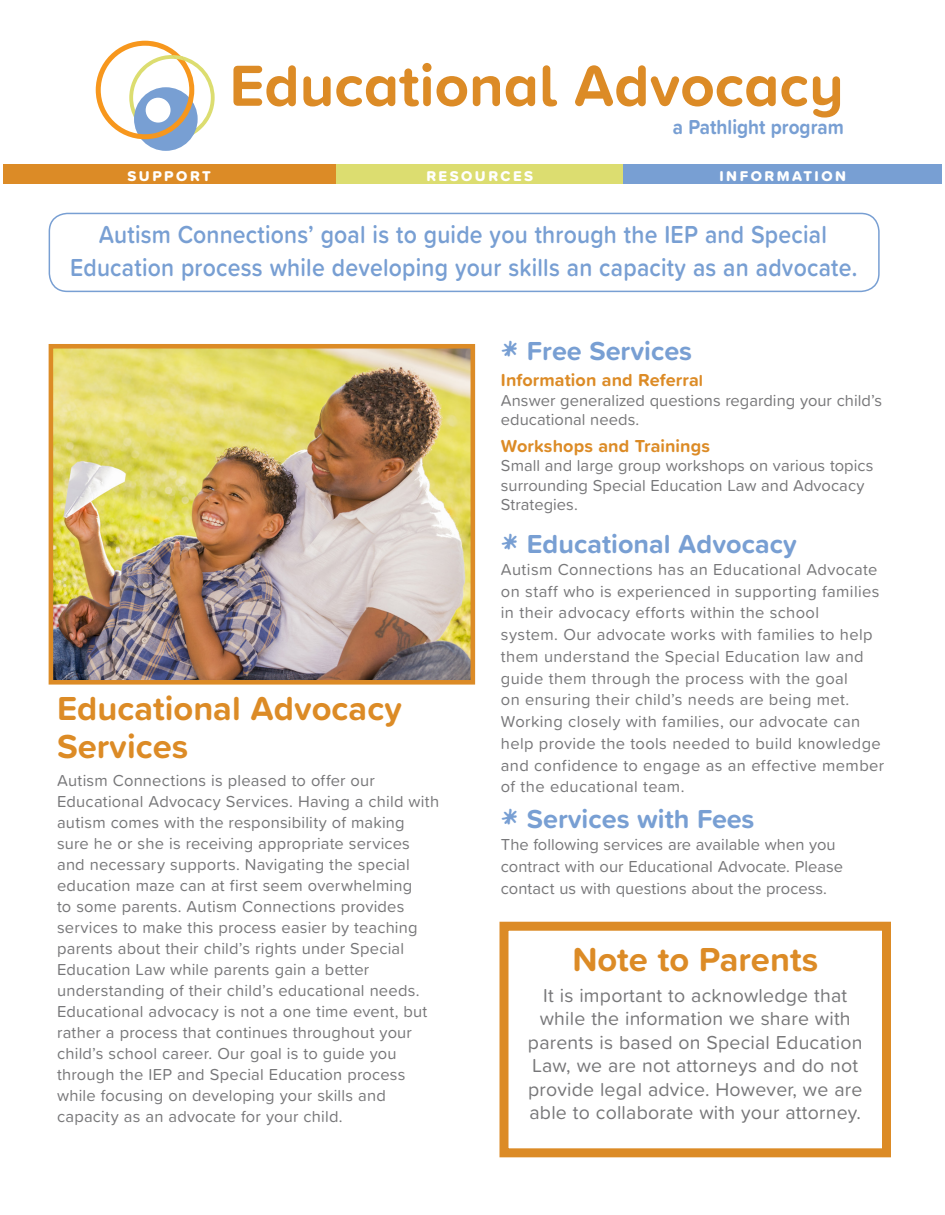
<style>
.page{position:relative;width:945px;height:1215px;background:#fff}
.page>*{position:absolute;margin:0;border:0;box-sizing:border-box;transform-origin:0 0}
.t1{font:700 60px "Proxima Soft";color:#dc8b26}
.t2{font:700 34.5px/37.5px "Proxima Soft";color:#dc8b26}
.t3{font:700 27px "Proxima Soft";color:#789fd3}
.t4{font:600 25.5px/33px "Proxima Soft";letter-spacing:.01em;color:#789fd3;text-align:center;scale:.9 1}
.t5{font:700 21px "Proxima Soft";color:#789fd3;scale:.9 1}
.t6{font:19.5px/23.5px "Proxima Soft";letter-spacing:.01em;color:#777779;text-align:center}
.t7{font:700 18px "Proxima Soft";letter-spacing:.005em;color:#dc8b26}
.t8{font:16.5px/21px "Proxima Soft";letter-spacing:.015em;color:#777779}
.t9{font:14.7px "Proxima Soft Extrabld";letter-spacing:.17em;color:#fff}
.s1{font-family:"Skippy Sharp";font-weight:400;font-size:30px}
.s2{font-size:16.5px}
</style>
<div class="page">
<div style="left:330px;top:165px;width:300px;height:19px;background:#dcdd70"></div>
<div style="left:623px;top:165px;width:319px;height:19px;background:#789fd3"></div>
<div style="left:3px;top:165px;width:333px;height:19px;background:#dc8b26"></div>
<div style="left:49px;top:213px;width:831px;height:79px;border:2px solid #789fd3;border-radius:18px"></div>
<img style="left:55px;top:350px;width:414px;height:329px">
<div style="left:49px;top:344px;width:426px;height:341px;border:5px solid #dc8b26"></div>
<svg style="left:96px;top:41px;width:119px;height:110px"></svg>
<div style="left:500px;top:922px;width:391px;height:235px;border:9px solid #dc8b26"></div>
<p class="t1" style="left:230px;top:40px;width:616px">Educational Advocacy</p>
<p class="t5" style="left:673px;top:111px;width:191px">a Pathlight program</p>
<p class="t9" style="left:128px;top:165px;width:85px">SUPPORT</p>
<p class="t9" style="left:426px;top:165px;width:108px">RESOURCES</p>
<p class="t9" style="left:719px;top:165px;width:128px">INFORMATION</p>
<p class="t4" style="left:70px;top:217px;width:876px">Autism Connections’ goal is to guide you through the IEP and Special<br>Education process while developing your skills an capacity as an advocate.</p>
<p class="t2" style="left:57px;top:689px;width:346px">Educational Advocacy<br>Services</p>
<p class="t8" style="left:57px;top:769px;width:384px">Autism Connections is pleased to offer our Educational Advocacy Services. Having a child with autism comes with the responsibility of making sure he or she is receiving appropriate services and necessary supports. Navigating the special education maze can at first seem overwhelming<br>to some parents. Autism Connections provides services to make this process easier by teaching parents about their child’s rights under Special Education Law while parents gain a better understanding of their child’s educational needs.<br>Educational advocacy is not a one time event, but rather a process that continues throughout your child’s school career. Our goal is to guide you through the IEP and Special Education process while focusing on developing your skills and capacity as an advocate for your child.</p>
<p class="t3" style="left:501px;top:331px;width:193px"><span class="s1">*</span> Free Services</p>
<p class="t7" style="left:501px;top:367px;width:204px">Information and Referra<span class="s2">l</span></p>
<p class="t8" style="left:501px;top:390px;width:383px;line-height:19.5px">Answer generalized questions regarding your child’s educational needs.</p>
<p class="t7" style="left:501px;top:432px;width:211px">Workshops and Trainings</p>
<p class="t8" style="left:501px;top:455px;width:374px;line-height:19.5px">Small and large group workshops on various topics surrounding Special Education Law and Advocacy<br>Strategies.</p>
<p class="t3" style="left:501px;top:524px;width:297px"><span class="s1">*</span> Educational Advocacy</p>
<p class="t8" style="left:501px;top:558px;width:385px;line-height:21.8px">Autism Connections has an Educational Advocate on staff who is experienced in supporting families in their advocacy efforts within the school<br>system. Our advocate works with families to help them understand the Special Education law and guide them through the process with the goal<br>on ensuring their child’s needs are being met.<br>Working closely with families, our advocate can help provide the tools needed to build knowledge and confidence to engage as an effective member of the educational team.</p>
<p class="t3" style="left:501px;top:799px;width:255px"><span class="s1">*</span> Services with Fees</p>
<p class="t8" style="left:501px;top:833px;width:344px;line-height:21.8px">The following services are available when you contract with our Educational Advocate. Please contact us with questions about the process.</p>
<p class="t2" style="left:572px;top:940px;width:247px">Note to Parents</p>
<p class="t6" style="left:528px;top:982px;width:336px">It is important to acknowledge that while the information we share with parents is based on Special Education Law, we are not attorneys and do not provide legal advice. However, we are able to collaborate with your attorney.</p>
</div>
